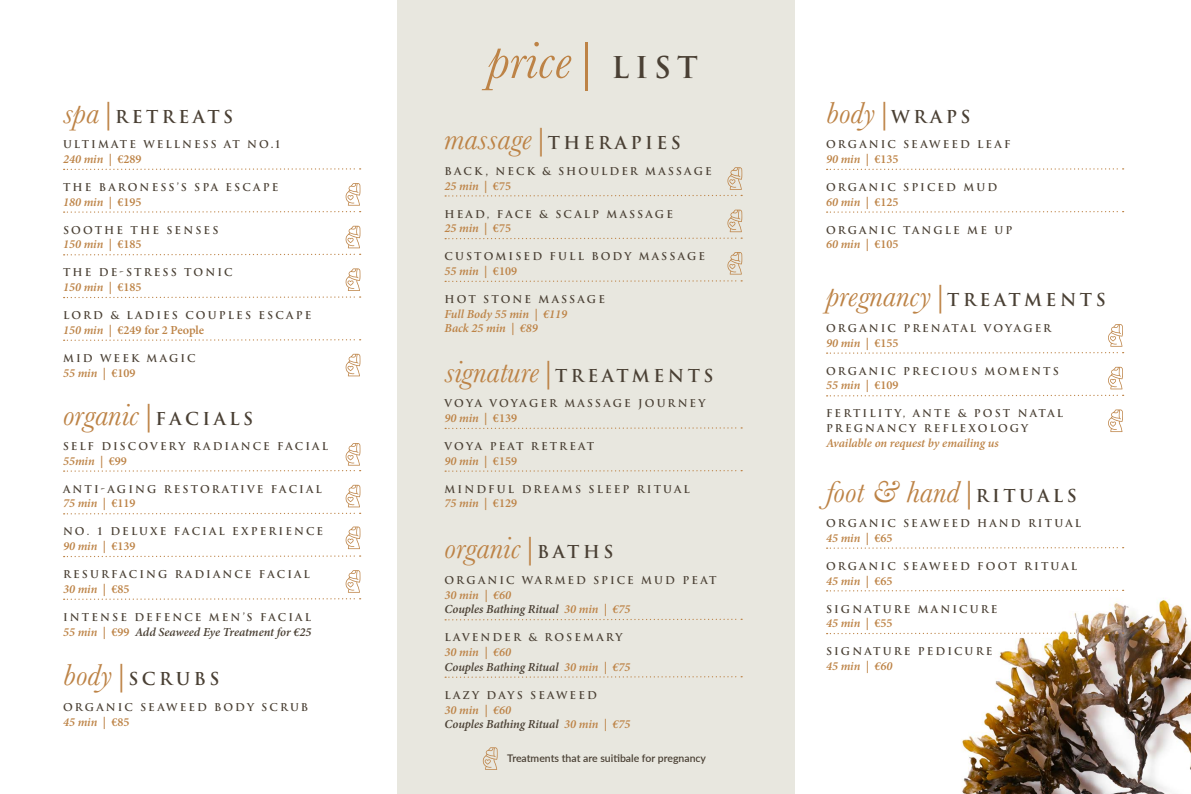
<style>
.page{position:relative;width:1191px;height:794px;background:#fff}
.page>*{position:absolute;margin:0;border:0;box-sizing:border-box;transform-origin:0 0}
.t1{font:italic 53.2px "Baskerville";color:#bd8346}
.t2{font:italic 31.5px "Baskerville";color:#bd8346}
.t3{font:700 17.32px "Trajan Pro";letter-spacing:.2em;color:#4a4034}
.t4{font:italic 600 12.25px/14.7px "Minion Pro";letter-spacing:-.01em;color:#bd8346}
.t5{font:italic 600 12.25px/14.7px "Minion Pro";letter-spacing:-.005em;color:#4a4034}
.t6{font:600 12.25px "Minion Pro";letter-spacing:-.005em;color:#bd8346}
.t7{font:700 10.5px/14.7px "Trajan Pro";letter-spacing:.2em;color:#4a4034}
.t8{font:600 10.5px "Trajan Pro 3";letter-spacing:.195em;color:#4a4034}
.t9{font:600 10.5px "Lato";color:#4a4034}
.s1{font-family:"Baskerville";font-weight:400;font-style:italic;font-size:31.5px;color:#bd8346}
.s2{font-style:normal}
.s3{font-style:italic}
.s4{font-family:"Trajan Pro";font-weight:700;font-style:normal;font-size:17.32px;color:#4a4034}
.s5{color:#bd8346}
.s6{font-style:normal;color:#bd8346}
.s7{font-family:"Trajan Pro";font-weight:700;font-style:normal;font-size:29.22px;color:#4a4034}
</style>
<div class="page">
<div style="left:397px;top:0;width:397px;height:794px;background:#e8e7df"></div>
<img style="left:849px;top:547px;width:342px;height:247px">
<svg style="left:445px;top:427px;width:297px;height:2px"></svg>
<svg style="left:445px;top:470px;width:297px;height:2px"></svg>
<svg style="left:445px;top:618px;width:297px;height:2px"></svg>
<svg style="left:445px;top:676px;width:297px;height:2px"></svg>
<svg style="left:826px;top:168px;width:297px;height:2px"></svg>
<svg style="left:826px;top:211px;width:297px;height:2px"></svg>
<svg style="left:826px;top:547px;width:297px;height:2px"></svg>
<svg style="left:826px;top:590px;width:297px;height:1px"></svg>
<svg style="left:826px;top:632px;width:297px;height:2px"></svg>
<svg style="left:64px;top:168px;width:297px;height:2px"></svg>
<svg style="left:64px;top:254px;width:297px;height:1px"></svg>
<svg style="left:64px;top:339px;width:297px;height:2px"></svg>
<svg style="left:64px;top:183px;width:297px;height:30px"></svg>
<svg style="left:345px;top:226px;width:15px;height:22px"></svg>
<svg style="left:64px;top:268px;width:297px;height:30px"></svg>
<svg style="left:345px;top:354px;width:15px;height:22px"></svg>
<svg style="left:64px;top:513px;width:297px;height:1px"></svg>
<svg style="left:64px;top:555px;width:297px;height:2px"></svg>
<svg style="left:64px;top:598px;width:297px;height:2px"></svg>
<svg style="left:64px;top:443px;width:297px;height:29px"></svg>
<svg style="left:345px;top:485px;width:15px;height:22px"></svg>
<svg style="left:345px;top:526px;width:15px;height:23px"></svg>
<svg style="left:345px;top:570px;width:15px;height:22px"></svg>
<svg style="left:445px;top:280px;width:297px;height:2px"></svg>
<svg style="left:445px;top:167px;width:297px;height:30px"></svg>
<svg style="left:445px;top:210px;width:297px;height:29px"></svg>
<svg style="left:727px;top:252px;width:15px;height:22px"></svg>
<svg style="left:826px;top:395px;width:297px;height:1px"></svg>
<svg style="left:826px;top:324px;width:297px;height:30px"></svg>
<svg style="left:1108px;top:367px;width:14px;height:22px"></svg>
<svg style="left:1108px;top:409px;width:14px;height:23px"></svg>
<svg style="left:483px;top:747px;width:14px;height:23px"></svg>
<h3 class="t3" style="left:63px;top:105px;width:172px"><span class="s1">spa|</span>RETREATS</h3>
<p class="t8" style="left:63px;top:137px;width:219px">ULTIMATE WELLNESS AT NO.1</p>
<p class="t4" style="left:63px;top:152px;width:80px">240 min <span class="s2">| €289</span></p>
<p class="t7" style="left:63px;top:180px;width:217px">THE BARONESS’S SPA ESCAPE</p>
<p class="t4" style="left:63px;top:194px;width:80px">180 min <span class="s2">| €195</span></p>
<p class="t7" style="left:63px;top:223px;width:157px">SOOTHE THE SENSES</p>
<p class="t4" style="left:63px;top:237px;width:80px">150 min <span class="s2">| €185</span></p>
<p class="t7" style="left:63px;top:265px;width:171px">THE DE-STRESS TONIC</p>
<p class="t4" style="left:63px;top:280px;width:80px">150 min <span class="s2">| €185</span></p>
<p class="t7" style="left:63px;top:308px;width:250px">LORD &amp; LADIES COUPLES ESCAPE</p>
<p class="t6" style="left:63px;top:321px;width:143px"><span class="s3">150 min</span> | €249 for 2 People</p>
<p class="t7" style="left:63px;top:351px;width:134px">MID WEEK MAGIC</p>
<p class="t4" style="left:63px;top:365px;width:74px">55 min <span class="s2">| €109</span></p>
<h2 class="t2" style="left:63px;top:393px;width:192px">organic|<span class="s4">FAC IAL S</span></h2>
<p class="t8" style="left:63px;top:438px;width:266px">SELF DISCOVERY RADIANCE FACIAL</p>
<p class="t4" style="left:63px;top:453px;width:65px">55min <span class="s2">| €99</span></p>
<p class="t7" style="left:63px;top:482px;width:260px">ANTI-AGING RESTORATIVE FACIAL</p>
<p class="t4" style="left:63px;top:496px;width:74px">75 min <span class="s2">| €119</span></p>
<p class="t7" style="left:63px;top:524px;width:262px">NO. 1 DELUXE FACIAL EXPERIENCE</p>
<p class="t4" style="left:63px;top:539px;width:74px">90 min <span class="s2">| €139</span></p>
<p class="t7" style="left:63px;top:567px;width:248px">RESURFACING RADIANCE FACIAL</p>
<p class="t4" style="left:63px;top:581px;width:68px">30 min <span class="s2">| €85</span></p>
<p class="t7" style="left:63px;top:610px;width:249px">INTENSE DEFENCE MEN’S FACIAL</p>
<p class="t5" style="left:63px;top:624px;width:250px"><span class="s5">55 min</span> <span class="s6">| €99</span> Add Seaweed Eye Treatment for €25</p>
<h3 class="t3" style="left:63px;top:667px;width:158px"><span class="s1">body|</span>SCRUBS</h3>
<p class="t8" style="left:63px;top:699px;width:247px">ORGANIC SEAWEED BODY SCRUB</p>
<p class="t4" style="left:63px;top:714px;width:68px">45 min <span class="s2">| €85</span></p>
<h1 class="t1" style="left:487px;top:25px;width:212px">price| <span class="s7">L I S T</span></h1>
<h3 class="t3" style="left:444px;top:132px;width:238px"><span class="s1">massage|</span>THERAPIES</h3>
<p class="t8" style="left:444px;top:163px;width:269px">BACK, NECK &amp; SHOULDER MASSAGE</p>
<p class="t4" style="left:444px;top:178px;width:68px">25 min <span class="s2">| €75</span></p>
<p class="t7" style="left:444px;top:206px;width:230px">HEAD, FACE &amp; SCALP MASSAGE</p>
<p class="t4" style="left:444px;top:221px;width:68px">25 min <span class="s2">| €75</span></p>
<p class="t7" style="left:444px;top:249px;width:262px">CUSTOMISED FULL BODY MASSAGE</p>
<p class="t4" style="left:444px;top:264px;width:74px">55 min <span class="s2">| €109</span></p>
<p class="t7" style="left:444px;top:292px;width:162px">HOT STONE MASSAGE</p>
<p class="t4" style="left:444px;top:306px;width:124px">Full Body 55 min | €119<br>Back 25 min | €89</p>
<h2 class="t2" style="left:444px;top:350px;width:270px">signature|<span class="s4">T RE AT M E N T S</span></h2>
<p class="t8" style="left:444px;top:396px;width:262px">VOYA VOYAGER MASSAGE JOURNEY</p>
<p class="t4" style="left:444px;top:411px;width:74px">90 min <span class="s2">| €139</span></p>
<p class="t7" style="left:444px;top:439px;width:151px">VOYA PEAT RETREAT</p>
<p class="t4" style="left:444px;top:453px;width:74px">90 min <span class="s2">| €159</span></p>
<p class="t7" style="left:444px;top:482px;width:247px">MINDFUL DREAMS SLEEP RITUAL</p>
<p class="t4" style="left:444px;top:496px;width:74px">75 min <span class="s2">| €129</span></p>
<h2 class="t2" style="left:444px;top:527px;width:170px">organic|<span class="s4">B AT H S</span></h2>
<p class="t8" style="left:444px;top:572px;width:273px">ORGANIC WARMED SPICE MUD PEAT</p>
<p class="t5" style="left:444px;top:587px;width:187px"><span class="s5">30 min | €60<br></span>Couples Bathing Ritual <span class="s5">30 min | €75</span></p>
<p class="t7" style="left:444px;top:630px;width:180px">LAVENDER &amp; ROSEMARY</p>
<p class="t5" style="left:444px;top:645px;width:187px"><span class="s5">30 min | €60<br></span>Couples Bathing Ritual <span class="s5">30 min | €75</span></p>
<p class="t7" style="left:444px;top:688px;width:154px">LAZY DAYS SEAWEED</p>
<p class="t5" style="left:444px;top:702px;width:187px"><span class="s5">30 min | €60<br></span>Couples Bathing Ritual <span class="s5">30 min | €75</span></p>
<p class="t9" style="left:507px;top:750px;width:200px">Treatments that are suitibale for pregnancy</p>
<h2 class="t2" style="left:826px;top:91px;width:146px">body|<span class="s4">WRAP S</span></h2>
<p class="t8" style="left:826px;top:137px;width:186px">ORGANIC SEAWEED LEAF</p>
<p class="t4" style="left:826px;top:152px;width:74px">90 min <span class="s2">| €135</span></p>
<p class="t7" style="left:826px;top:180px;width:173px">ORGANIC SPICED MUD</p>
<p class="t4" style="left:826px;top:194px;width:74px">60 min <span class="s2">| €125</span></p>
<p class="t7" style="left:826px;top:223px;width:188px">ORGANIC TANGLE ME UP</p>
<p class="t4" style="left:826px;top:237px;width:74px">60 min <span class="s2">| €105</span></p>
<h2 class="t2" style="left:826px;top:274px;width:281px">pregnancy|<span class="s4">T RE AT M E N T S</span></h2>
<p class="t8" style="left:826px;top:321px;width:227px">ORGANIC PRENATAL VOYAGER</p>
<p class="t4" style="left:826px;top:335px;width:74px">90 min <span class="s2">| €155</span></p>
<p class="t7" style="left:826px;top:364px;width:234px">ORGANIC PRECIOUS MOMENTS</p>
<p class="t4" style="left:826px;top:378px;width:74px">55 min <span class="s2">| €109</span></p>
<p class="t7" style="left:826px;top:406px;width:239px">FERTILITY, ANTE &amp; POST NATAL<br>PREGNANCY REFLEXOLOGY</p>
<p class="t4" style="left:826px;top:435px;width:174px">Available on request by emailing us</p>
<h2 class="t2" style="left:826px;top:470px;width:252px">foot &amp; hand|<span class="s4">RI T UA L S</span></h2>
<p class="t8" style="left:826px;top:515px;width:257px">ORGANIC SEAWEED HAND RITUAL</p>
<p class="t4" style="left:826px;top:530px;width:68px">45 min <span class="s2">| €65</span></p>
<p class="t7" style="left:826px;top:559px;width:253px">ORGANIC SEAWEED FOOT RITUAL</p>
<p class="t4" style="left:826px;top:573px;width:68px">45 min <span class="s2">| €65</span></p>
<p class="t7" style="left:826px;top:601px;width:173px">SIGNATURE MANICURE</p>
<p class="t4" style="left:826px;top:616px;width:68px">45 min <span class="s2">| €55</span></p>
<p class="t7" style="left:826px;top:644px;width:168px">SIGNATURE PEDICURE</p>
<p class="t4" style="left:826px;top:658px;width:68px">45 min | €60</p>
</div>
